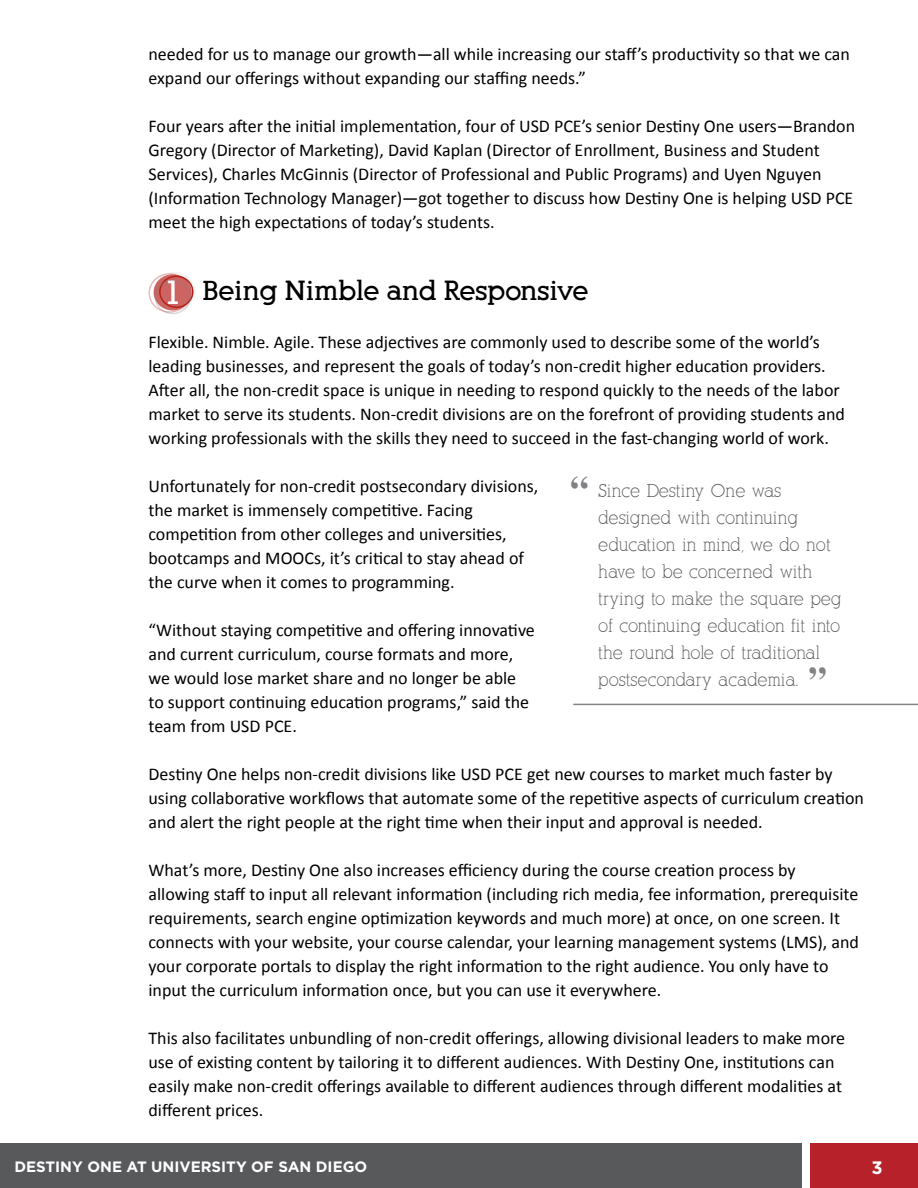
<style>
.page{position:relative;width:918px;height:1188px;background:#fff}
.page>*{position:absolute;margin:0;border:0;box-sizing:border-box;transform-origin:0 0}
.t1{font:700 36px "Times";color:#808285}
.t2{font:700 33px "Alexandria FLF";color:#fff}
.t3{font:700 27px "Alexandria FLF";color:#000}
.t4{font:18px/24px "Calibri";color:#000}
.t5{font:18px/27px "Alexandria FLF";color:#58595b}
.t6{font:700 18px "Gotham";color:#fff}
.t7{font:700 15px "Gotham";color:#fff}
</style>
<div class="page">
<div style="left:0;top:1143px;width:802px;height:45px;background:#58595b"></div>
<div style="left:810px;top:1143px;width:108px;height:45px;background:#b6212a"></div>
<svg style="left:153px;top:272px;width:42px;height:39px"></svg>
<div style="left:148px;top:273px;width:42px;height:40px;border:2px solid #e9bcbb;border-radius:50%"></div>
<div style="left:154px;top:274px;width:38px;height:36px;background:#cc6461;border-radius:50%"></div>
<div style="left:159px;top:276px;width:35px;height:32px;border:2px solid #b6211d;border-radius:50%"></div>
<div style="left:155px;top:280px;width:36px;height:34px;border:2px solid #807f83;border-radius:50%"></div>
<hr style="left:573px;top:704px;width:345px;height:1px;background:#808285">
<p class="t4" style="left:148px;top:41px;width:703px">needed for us to manage our growth—all while increasing our staff’s productivity so that we can expand our offerings without expanding our staffing needs.”</p>
<p class="t4" style="left:148px;top:113px;width:708px">Four years after the initial implementation, four of USD PCE’s senior Destiny One users—Brandon Gregory (Director of Marketing), David Kaplan (Director of Enrollment, Business and Student Services), Charles McGinnis (Director of Professional and Public Programs) and Uyen Nguyen (Information Technology Manager)—got together to discuss how Destiny One is helping USD PCE meet the high expectations of today’s students.</p>
<h3 class="t3" style="left:202px;top:277px;width:387px">Being Nimble and Responsive</h3>
<p class="t4" style="left:148px;top:329px;width:698px">Flexible. Nimble. Agile. These adjectives are commonly used to describe some of the world’s leading businesses, and represent the goals of today’s non-credit higher education providers.<br>After all, the non-credit space is unique in needing to respond quickly to the needs of the labor market to serve its students. Non-credit divisions are on the forefront of providing students and working professionals with the skills they need to succeed in the fast-changing world of work.</p>
<p class="t4" style="left:148px;top:473px;width:391px">Unfortunately for non-credit postsecondary divisions, the market is immensely competitive. Facing competition from other colleges and universities, bootcamps and MOOCs, it’s critical to stay ahead of the curve when it comes to programming.</p>
<p class="t4" style="left:148px;top:617px;width:388px">“Without staying competitive and offering innovative and current curriculum, course formats and more, we would lose market share and no longer be able to support continuing education programs,” said the team from USD PCE.</p>
<p class="t4" style="left:148px;top:761px;width:717px">Destiny One helps non-credit divisions like USD PCE get new courses to market much faster by using collaborative workflows that automate some of the repetitive aspects of curriculum creation and alert the right people at the right time when their input and approval is needed.</p>
<p class="t4" style="left:148px;top:857px;width:712px">What’s more, Destiny One also increases efficiency during the course creation process by allowing staff to input all relevant information (including rich media, fee information, prerequisite requirements, search engine optimization keywords and much more) at once, on one screen. It connects with your website, your course calendar, your learning management systems (LMS), and your corporate portals to display the right information to the right audience. You only have to input the curriculum information once, but you can use it everywhere.</p>
<p class="t4" style="left:148px;top:1025px;width:698px">This also facilitates unbundling of non-credit offerings, allowing divisional leaders to make more use of existing content by tailoring it to different audiences. With Destiny One, institutions can easily make non-credit offerings available to different audiences through different modalities at different prices.</p>
<h2 class="t2" style="left:163px;top:275px;width:21px">1</h2>
<h1 class="t1" style="left:570px;top:455px;width:19px">“</h1>
<p class="t5" style="left:598px;top:477px;width:245px">Since Destiny One was designed with continuing education in mind, we do not have to be concerned with trying to make the square peg of continuing education fit into the round hole of traditional postsecondary academia.</p>
<h1 class="t1" style="left:809px;top:645px;width:19px">”</h1>
<p class="t7" style="left:14px;top:1158px;width:354px">DESTINY ONE AT UNIVERSITY OF SAN DIEGO</p>
<p class="t6" style="left:871px;top:1158px;width:13px">3</p>
</div>
